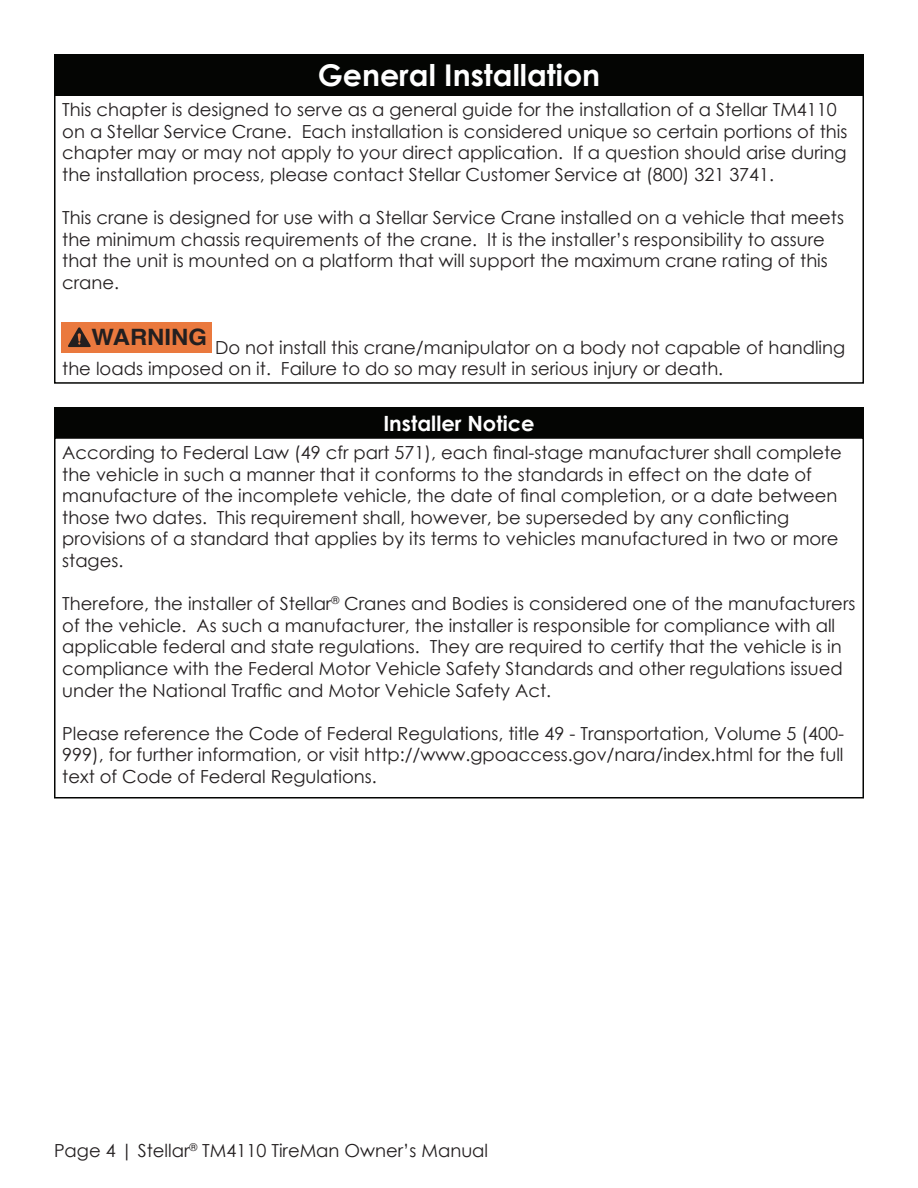
<style>
.page{position:relative;width:918px;height:1188px;background:#fff}
.page>*{position:absolute;margin:0;border:0;box-sizing:border-box;transform-origin:0 0}
.TOC_Page_Heading_Whi{font:700 30px "Century Gothic";color:#fff}
.t1{font:700 22.5px "Helvetica";color:#231f20;scale:1.06 1}
.TOC_Page_Heading_Whi-2{font:700 21px "Century Gothic";color:#fff}
.Paragraph_Style_1{font:18px/21.6px "Century Gothic";color:#231f20}
</style>
<div class="page">
<div style="left:54px;top:408px;width:810px;height:30px;background:#040503"></div>
<div style="left:54px;top:437px;width:810px;height:362px;border:2px solid #040503"></div>
<div style="left:54px;top:54px;width:810px;height:40px;background:#040503"></div>
<div style="left:54px;top:94px;width:810px;height:290px;border:2px solid #040503"></div>
<div style="left:62px;top:322px;width:150px;height:30px;background:#ea793e"></div>
<svg style="left:68px;top:327px;width:23px;height:20px"></svg>
<p class="TOC_Page_Heading_Whi" style="left:318px;top:52px;width:284px">General Installation</p>
<p class="Paragraph_Style_1" style="left:62px;top:99px;width:787px">This chapter is designed to serve as a general guide for the installation of a Stellar TM4110 on a Stellar Service Crane. Each installation is considered unique so certain portions of this chapter may or may not apply to your direct application. If a question should arise during the installation process, please contact Stellar Customer Service at (800) 321 3741.</p>
<p class="Paragraph_Style_1" style="left:62px;top:207px;width:783px">This crane is designed for use with a Stellar Service Crane installed on a vehicle that meets the minimum chassis requirements of the crane. It is the installer’s responsibility to assure that the unit is mounted on a platform that will support the maximum crane rating of this</p>
<p class="Paragraph_Style_1" style="left:62px;top:271px;width:59px">crane.</p>
<p class="t1" style="left:92px;top:319px;width:110px">WARNING</p>
<p class="Paragraph_Style_1" style="left:62px;top:336px;width:785px;text-indent:153px">Do not install this crane/manipulator on a body not capable of handling the loads imposed on it. Failure to do so may result in serious injury or death.</p>
<p class="TOC_Page_Heading_Whi-2" style="left:383px;top:407px;width:153px">Installer Notice</p>
<p class="Paragraph_Style_1" style="left:62px;top:441px;width:781px">According to Federal Law (49 cfr part 571), each final-stage manufacturer shall complete the vehicle in such a manner that it conforms to the standards in effect on the date of manufacture of the incomplete vehicle, the date of final completion, or a date between those two dates. This requirement shall, however, be superseded by any conflicting provisions of a standard that applies by its terms to vehicles manufactured in two or more stages.</p>
<p class="Paragraph_Style_1" style="left:62px;top:593px;width:795px">Therefore, the installer of Stellar<sup>®</sup> Cranes and Bodies is considered one of the manufacturers of the vehicle. As such a manufacturer, the installer is responsible for compliance with all applicable federal and state regulations. They are required to certify that the vehicle is in compliance with the Federal Motor Vehicle Safety Standards and other regulations issued under the National Traffic and Motor Vehicle Safety Act.</p>
<p class="Paragraph_Style_1" style="left:62px;top:722px;width:783px;text-align:justify">Please reference the Code of Federal Regulations, title 49 - Transportation, Volume 5 (400- 999), for further information, or visit http://www.gpoaccess.gov/nara/index.html for the full text of Code of Federal Regulations.</p>
<p class="Paragraph_Style_1" style="left:54px;top:1140px;width:436px">Page 4 | Stellar<sup>®</sup> TM4110 TireMan Owner’s Manual</p>
</div>
